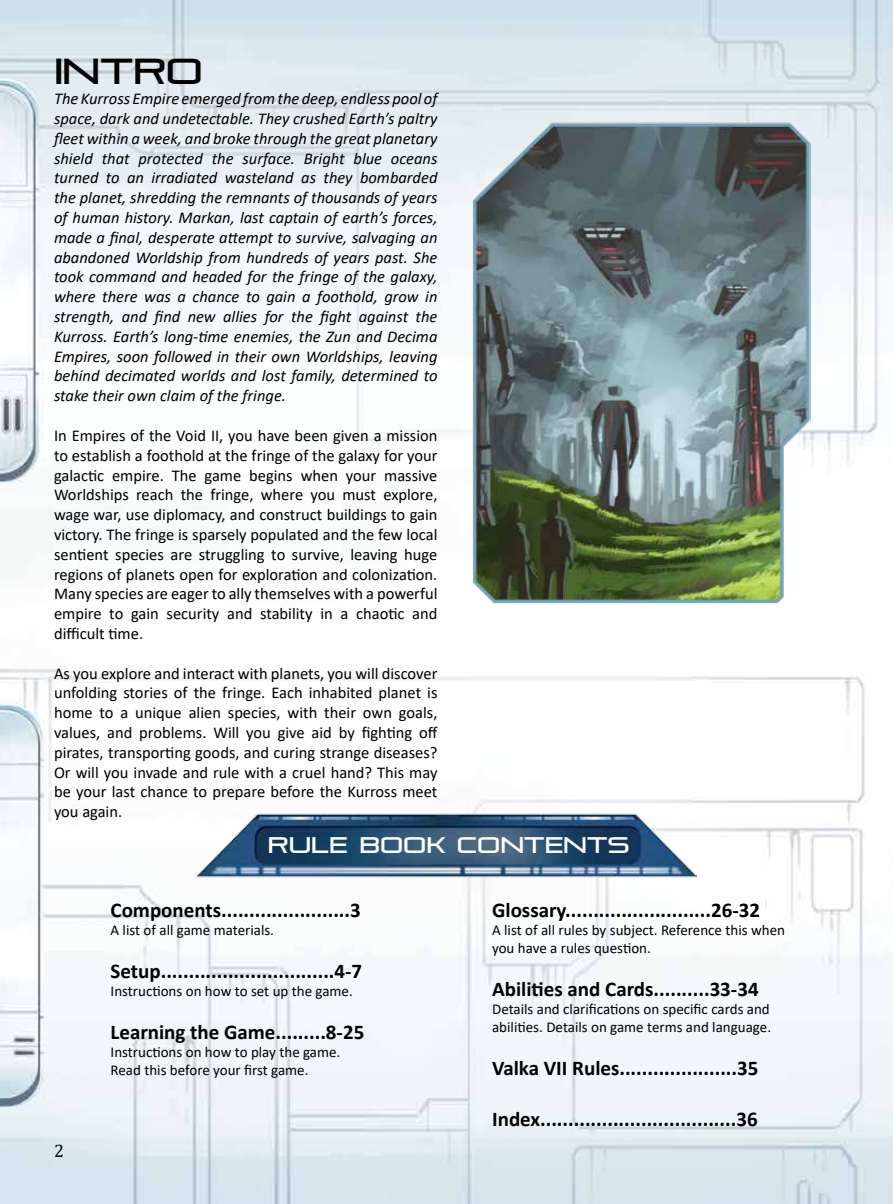
<style>
.page{position:relative;width:893px;height:1204px;background:#fff}
.page>*{position:absolute;margin:0;border:0;box-sizing:border-box;transform-origin:0 0}
.t1{font:36px "Pirulen";letter-spacing:-.015em;color:#000}
.t2{font:22.5px "Pirulen";color:#fff}
.t3{font:700 21px "Calibri";color:#000}
.t4{font:18px "Cambria";color:#000}
.t5{font:16.5px/19.8px "Calibri";color:#000;text-align:justify}
.t6{font:italic 16.5px/19.8px "Calibri";color:#000;text-align:justify}
.t7{font:15px/18px "Calibri";color:#000}
</style>
<div class="page">
<img style="left:0;top:0;width:893px;height:1203px">
<img style="left:472px;top:115px;width:338px;height:502px">
<img style="left:197px;top:809px;width:499px;height:72px">
<h1 class="t1" style="left:54px;top:49px;width:150px">INTRO</h1>
<p class="t6" style="left:54px;top:88px;width:385px">The Kurross Empire emerged from the deep, endless pool of space, dark and undetectable. They crushed Earth’s paltry fleet within a week, and broke through the great planetary shield that protected the surface. Bright blue oceans turned to an irradiated wasteland as they bombarded the planet, shredding the remnants of thousands of years of human history. Markan, last captain of earth’s forces, made a final, desperate attempt to survive, salvaging an abandoned Worldship from hundreds of years past. She took command and headed for the fringe of the galaxy, where there was a chance to gain a foothold, grow in strength, and find new allies for the fight against the Kurross. Earth’s long-time enemies, the Zun and Decima Empires, soon followed in their own Worldships, leaving behind decimated worlds and lost family, determined to stake their own claim of the fringe.</p>
<p class="t5" style="left:54px;top:425px;width:385px">In Empires of the Void II, you have been given a mission to establish a foothold at the fringe of the galaxy for your galactic empire. The game begins when your massive Worldships reach the fringe, where you must explore, wage war, use diplomacy, and construct buildings to gain victory. The fringe is sparsely populated and the few local sentient species are struggling to survive, leaving huge regions of planets open for exploration and colonization.<br>Many species are eager to ally themselves with a powerful empire to gain security and stability in a chaotic and difficult time.</p>
<p class="t5" style="left:54px;top:662px;width:385px">As you explore and interact with planets, you will discover unfolding stories of the fringe. Each inhabited planet is home to a unique alien species, with their own goals, values, and problems. Will you give aid by fighting off pirates, transporting goods, and curing strange diseases?<br>Or will you invade and rule with a cruel hand? This may be your last chance to prepare before the Kurross meet you again.</p>
<h2 class="t2" style="left:268px;top:831px;width:363px">RULE BOOK CONTENTS</h2>
<p class="t4" style="left:54px;top:1140px;width:11px">2</p>
<p class="t3" style="left:111px;top:894px;width:252px">Components.......................3</p>
<p class="t7" style="left:111px;top:920px;width:165px">A list of all game materials.</p>
<p class="t3" style="left:111px;top:956px;width:253px">Setup...............................4-7</p>
<p class="t7" style="left:111px;top:981px;width:244px">Instructions on how to set up the game.</p>
<p class="t3" style="left:111px;top:1017px;width:255px">Learning the Game.........8-25</p>
<p class="t7" style="left:111px;top:1042px;width:231px">Instructions on how to play the game.<br>Read this before your first game.</p>
<p class="t3" style="left:492px;top:894px;width:269px">Glossary..........................26-32</p>
<p class="t7" style="left:492px;top:920px;width:294px">A list of all rules by subject. Reference this when you have a rules question.</p>
<p class="t3" style="left:492px;top:974px;width:268px">Abilities and Cards..........33-34</p>
<p class="t7" style="left:492px;top:999px;width:280px">Details and clarifications on specific cards and abilities. Details on game terms and language.</p>
<p class="t3" style="left:492px;top:1053px;width:268px">Valka VII Rules.....................35</p>
<p class="t3" style="left:492px;top:1103px;width:267px">Index...................................36</p>
</div>
